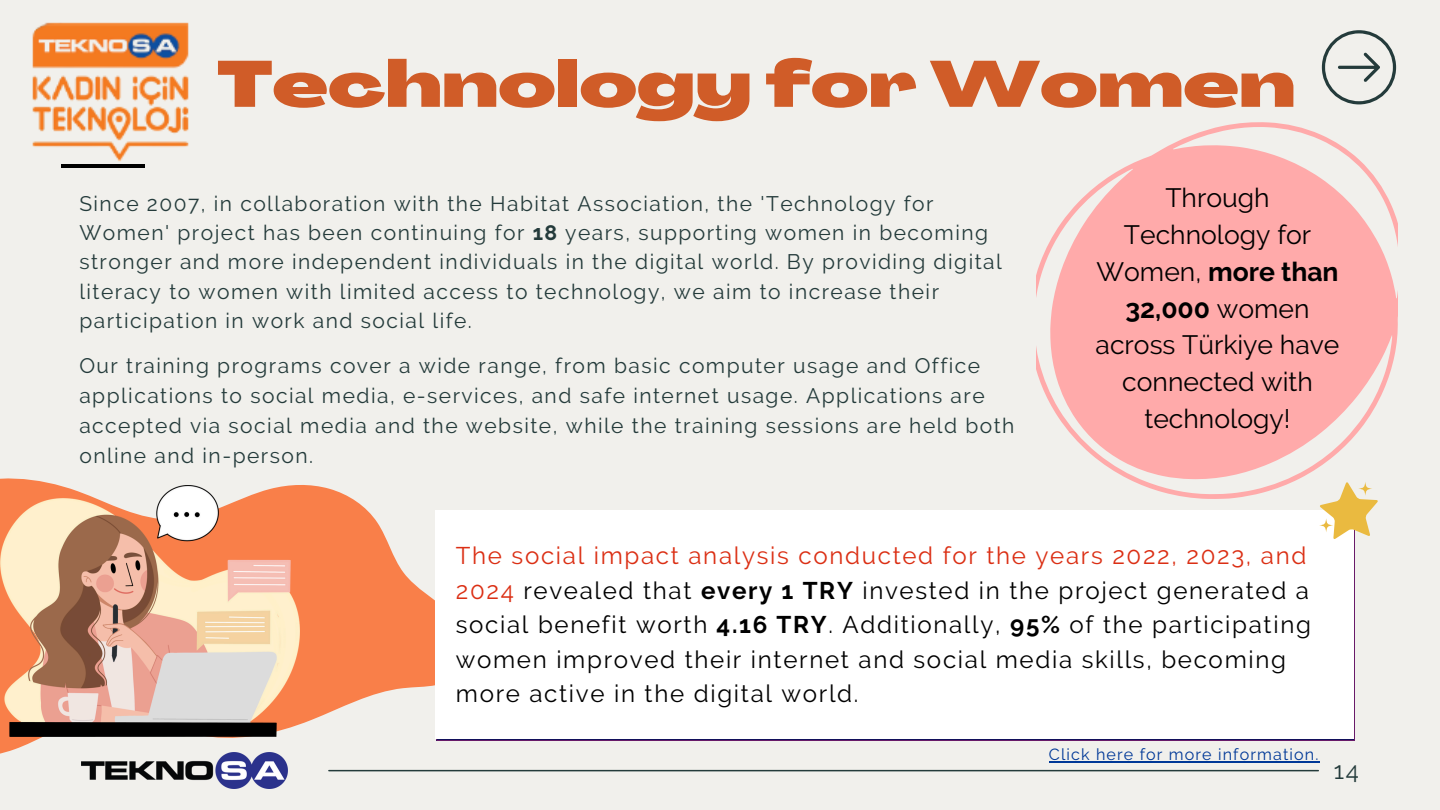
<style>
.page{position:relative;width:1440px;height:810px;background:#f1f0ec}
.page>*{position:absolute;margin:0;border:0;box-sizing:border-box;transform-origin:0 0}
.t1{font:900 64px "Agrandir Grand";color:#d05c28}
.t2{font:26.5px/36.8px "Raleway";color:#000;text-align:center}
.t3{font:24.1px/34.5px "Raleway";letter-spacing:.07em;color:#000}
.t4{font:24.1px "Raleway";color:#243b3b}
.t5{font:21px/29.2px "Raleway";letter-spacing:.07em;color:#243b3b}
.t6{font:16.1px "Raleway";letter-spacing:.07em;color:#003897}
.s1{font-weight:700}
.s2{color:#db2f14}
</style>
<div class="page">
<hr style="left:61px;top:164px;width:83px;height:4px;background:#000">
<svg style="left:1036px;top:122px;width:362px;height:377px;fill:#faa"></svg>
<svg style="left:0;top:478px;width:470px;height:276px;fill:#f97f49"></svg>
<img style="left:0;top:486px;width:299px;height:251px">
<hr style="left:329px;top:770px;width:989px;height:1px;background:#243b3b">
<svg style="left:1322px;top:30px;width:74px;height:74px"></svg>
<div style="left:435px;top:510px;width:918px;height:229px;background:#fff"></div>
<svg style="left:1319px;top:482px;width:59px;height:57px"></svg>
<svg style="left:1358px;top:482px;width:14px;height:14px"></svg>
<svg style="left:1319px;top:518px;width:14px;height:14px"></svg>
<img style="left:32px;top:22px;width:157px;height:144px">
<hr style="left:1049px;top:762px;width:271px;height:1px;background:#003897">
<img style="left:81px;top:752px;width:206px;height:37px">
<p class="t1" style="left:217px;top:59px;width:1080px">Technology for Women</p>
<h3 class="t5" style="left:79px;top:189px;width:924px">Since 2007, in collaboration with the Habitat Association, the 'Technology for Women' project has been continuing for <span class="s1">18</span> years, supporting women in becoming stronger and more independent individuals in the digital world. By providing digital literacy to women with limited access to technology, we aim to increase their participation in work and social life.</h3>
<h2 class="t5" style="left:79px;top:351px;width:937px;line-height:30px">Our training programs cover a wide range, from basic computer usage and Office applications to social media, e-services, and safe internet usage. Applications are accepted via social media and the website, while the training sessions are held both online and in-person.</h2>
<h1 class="t2" style="left:1096px;top:180px;width:245px">Through<br>Technology for<br>Women, <span class="s1">more than<br>32,000</span> women across Türkiye have connected with technology!</h1>
<p class="t3" style="left:456px;top:539px;width:857px"><span class="s2">The social impact analysis conducted for the years 2022, 2023, and 2024</span> revealed that <span class="s1">every 1 TRY</span> invested in the project generated a social benefit worth <span class="s1">4.16 TRY</span>. Additionally, <span class="s1">95%</span> of the participating women improved their internet and social media skills, becoming more active in the digital world.</p>
<p class="t6" style="left:1049px;top:745px;width:271px">Click here for more information.</p>
<p class="t4" style="left:1334px;top:756px;width:27px">14</p>
</div>
